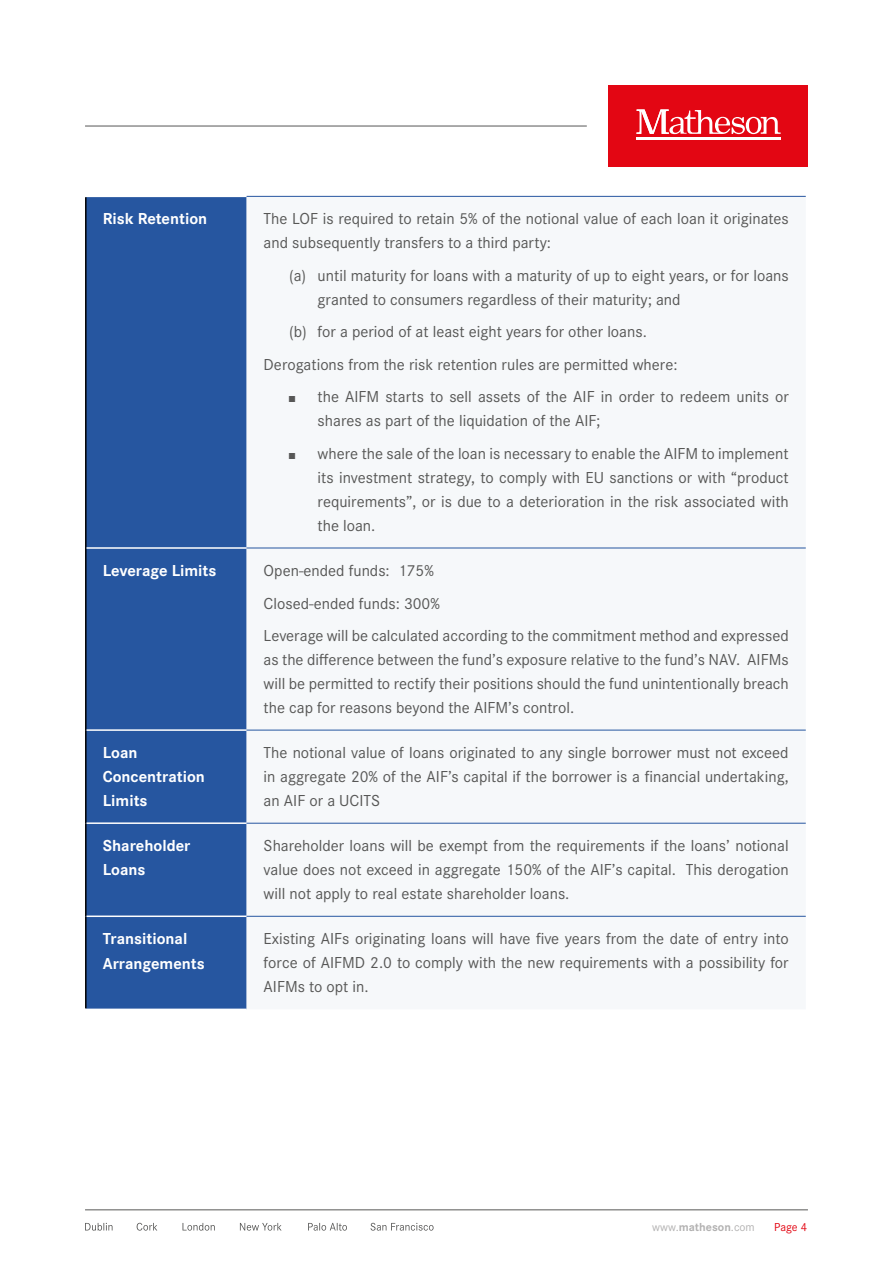
<style>
.page{position:relative;width:893px;height:1263px;background:#fff}
.page>*{position:absolute;margin:0;border:0;box-sizing:border-box;transform-origin:0 0}
.t1{font:16.5px/24px "Corporate S Pro";color:#575756;text-align:justify}
.t2{font:700 16.5px/24px "Corporate S Pro";color:#fff}
.t3{font:12px "Corporate S Pro";color:#b3b2b2}
.t4{font:12px "Corporate S Pro";color:#e30613}
.s1{font-size:9px}
.s2{font-weight:700}
</style>
<div class="page">
<div style="left:608px;top:85px;width:200px;height:82px;background:#e30613"></div>
<hr style="left:636px;top:138px;width:145px;height:2px;background:#fff">
<svg style="left:636px;top:109px;width:145px;height:25px"></svg>
<hr style="left:85px;top:126px;width:502px;height:1px;background:#575756">
<hr style="left:85px;top:1209px;width:723px;height:1px;background:#575756">
<svg style="left:85px;top:1223px;width:349px;height:7px"></svg>
<div style="left:87px;top:197px;width:160px;height:811px;background:#2656a0"></div>
<div style="left:247px;top:547px;width:559px;height:369px;background:#f6f8fa"></div>
<hr style="left:85px;top:197px;width:2px;height:351px;background:#000">
<hr style="left:85px;top:548px;width:2px;height:182px;background:#000">
<hr style="left:85px;top:730px;width:2px;height:93px;background:#000">
<hr style="left:85px;top:823px;width:2px;height:93px;background:#000">
<hr style="left:85px;top:916px;width:2px;height:92px;background:#000">
<hr style="left:87px;top:547px;width:160px;height:2px;background:#fff">
<hr style="left:87px;top:729px;width:160px;height:2px;background:#fff">
<hr style="left:87px;top:822px;width:160px;height:2px;background:#fff">
<hr style="left:87px;top:915px;width:160px;height:2px;background:#fff">
<hr style="left:247px;top:196px;width:559px;height:1px;background:#2656a0">
<hr style="left:247px;top:548px;width:559px;height:1px;background:#2656a0">
<hr style="left:247px;top:730px;width:559px;height:1px;background:#2656a0">
<hr style="left:247px;top:823px;width:559px;height:1px;background:#2656a0">
<hr style="left:247px;top:916px;width:559px;height:1px;background:#2656a0">
<p class="t2" style="left:103px;top:206px;width:106px">Risk Retention</p>
<p class="t1" style="left:264px;top:206px;width:527px">The LOF is required to retain 5% of the notional value of each loan it originates and subsequently transfers to a third party:</p>
<p class="t1" style="left:318px;top:262px;width:473px;text-indent:-28px">(a) until maturity for loans with a maturity of up to eight years, or for loans granted to consumers regardless of their maturity; and</p>
<p class="t1" style="left:264px;top:314px;width:415px;line-height:32.5px;text-align:center">(b) for a period of at least eight years for other loans.<br>Derogations from the risk retention rules are permitted where:</p>
<p class="t1" style="left:318px;top:384px;width:473px;text-indent:-28px"><span class="s1">■</span> the AIFM starts to sell assets of the AIF in order to redeem units or shares as part of the liquidation of the AIF;</p>
<p class="t1" style="left:318px;top:440px;width:473px;text-indent:-28px"><span class="s1">■</span> where the sale of the loan is necessary to enable the AIFM to implement its investment strategy, to comply with EU sanctions or with “product requirements”, or is due to a deterioration in the risk associated with the loan.</p>
<p class="t2" style="left:103px;top:557px;width:115px">Leverage Limits</p>
<p class="t1" style="left:264px;top:553px;width:527px;line-height:32.5px;text-align:left">Open-ended funds: 175%<br>Closed-ended funds: 300%<br>Leverage will be calculated according to the commitment method and expressed</p>
<p class="t1" style="left:264px;top:646px;width:527px">as the difference between the fund’s exposure relative to the fund’s NAV. AIFMs will be permitted to rectify their positions should the fund unintentionally breach the cap for reasons beyond the AIFM’s control.</p>
<p class="t2" style="left:103px;top:739px;width:104px">Loan<br>Concentration<br>Limits</p>
<p class="t1" style="left:264px;top:739px;width:527px">The notional value of loans originated to any single borrower must not exceed in aggregate 20% of the AIF’s capital if the borrower is a financial undertaking, an AIF or a UCITS</p>
<p class="t2" style="left:103px;top:832px;width:89px">Shareholder<br>Loans</p>
<p class="t1" style="left:264px;top:833px;width:527px">Shareholder loans will be exempt from the requirements if the loans’ notional value does not exceed in aggregate 150% of the AIF’s capital. This derogation will not apply to real estate shareholder loans.</p>
<p class="t2" style="left:103px;top:926px;width:103px">Transitional<br>Arrangements</p>
<p class="t1" style="left:264px;top:926px;width:527px">Existing AIFs originating loans will have five years from the date of entry into force of AIFMD 2.0 to comply with the new requirements with a possibility for AIFMs to opt in.</p>
<p class="t3" style="left:652px;top:1218px;width:104px">www.<span class="s2">matheson</span>.com</p>
<p class="t4" style="left:774px;top:1218px;width:34px">Page 4</p>
</div>
